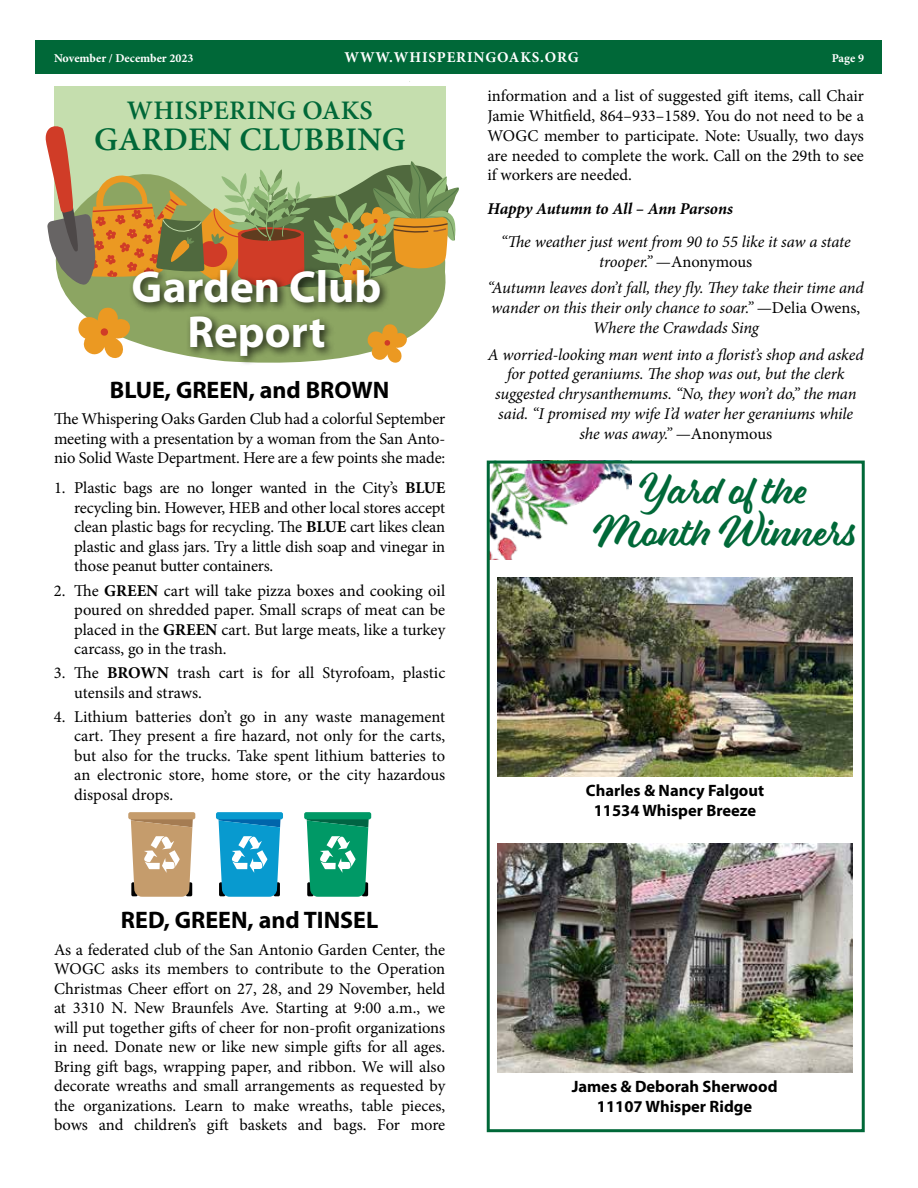
<style>
.page{position:relative;width:918px;height:1188px;background:#fff}
.page>*{position:absolute;margin:0;border:0;box-sizing:border-box;transform-origin:0 0}
.t1{font:700 45px/45px "Myriad Pro";color:#fff;text-align:center}
.t2{font:40.5px/42px "Eds Market Main Script";color:#006838;text-align:center}
.t3{font:600 33px "Minion Pro";letter-spacing:.01em;color:#006838}
.t4{font:600 26.85px "Minion Pro";letter-spacing:.01em;color:#006838}
.t5{font:700 24px "Myriad Pro";color:#000}
.t6{font:16.5px/19.5px "Minion Pro";letter-spacing:-.005em;color:#000;text-align:justify}
.t7{font:italic 16.5px/19.8px "Minion Pro";letter-spacing:-.01em;color:#000;text-align:center}
.t8{font:700 16.5px/19.8px "Myriad Pro";color:#000;text-align:center}
.t9{font:italic 700 16.5px "Minion Pro";letter-spacing:-.01em;color:#000}
.t10{font:700 15px "Minion Pro";letter-spacing:.06em;color:#fff}
.t11{font:700 12px "Minion Pro";color:#fff}
.s1{font-weight:700}
.s2{font-style:normal}
</style>
<div class="page">
<div style="left:36px;top:40px;width:846px;height:34px;background:#006838"></div>
<svg style="left:486px;top:966px;width:1px;height:13px"></svg>
<img style="left:491px;top:465px;width:141px;height:95px">
<div style="left:487px;top:461px;width:378px;height:671px;border:3px solid #006838"></div>
<div style="left:54px;top:86px;width:392px;height:155px;background:#c5deae"></div>
<svg style="left:62px;top:288px;width:383px;height:50px;fill:#8ca562"></svg>
<svg style="left:46px;top:126px;width:413px;height:162px"></svg>
<div style="left:128px;top:266px;width:263px;height:101px;background:#000;opacity:.75"></div>
<svg style="left:77px;top:307px;width:54px;height:52px"></svg>
<svg style="left:366px;top:324px;width:41px;height:39px"></svg>
<img style="left:497px;top:578px;width:355px;height:199px">
<img style="left:497px;top:844px;width:355px;height:229px">
<div style="left:128px;top:812px;width:67px;height:7px;background:#c59c6c;border-radius:2px"></div>
<svg style="left:131px;top:819px;width:62px;height:78px;background:#c8a67f"></svg>
<div style="left:304px;top:812px;width:67px;height:7px;background:#096;border-radius:2px"></div>
<svg style="left:307px;top:819px;width:62px;height:78px;background:#27a279"></svg>
<div style="left:216px;top:812px;width:67px;height:7px;background:#089acf;border-radius:2px"></div>
<svg style="left:218px;top:819px;width:63px;height:78px;background:#31a5d1"></svg>
<p class="t11" style="left:54px;top:50px;width:141px">November / December 2023</p>
<p class="t10" style="left:344px;top:47px;width:236px">WWW.WHISPERINGOAKS.ORG</p>
<p class="t11" style="left:832px;top:49px;width:34px">Page 9</p>
<h3 class="t4" style="left:127px;top:92px;width:247px">WHISPERING OAKS</h3>
<h3 class="t3" style="left:94px;top:117px;width:313px">GARDEN CLUBBING</h3>
<h1 class="t1" style="left:132px;top:263px;width:251px">Garden Club<br>Report</h1>
<h3 class="t5" style="left:110px;top:374px;width:281px">BLUE, GREEN, and BROWN</h3>
<p class="t6" style="left:54px;top:409px;width:393px">The Whispering Oaks Garden Club had a colorful September meeting with a presentation by a woman from the San Anto&shy;nio Solid Waste Department. Here are a few points she made:</p>
<p class="t6" style="left:74px;top:479px;width:373px;text-indent:-20px">1. Plastic bags are no longer wanted in the City’s <span class="s1">BLUE </span>recycling bin. However, HEB and other local stores accept clean plastic bags for recycling. The <span class="s1">BLUE</span> cart likes clean plastic and glass jars. Try a little dish soap and vinegar in those peanut butter containers.</p>
<p class="t6" style="left:74px;top:581px;width:373px;text-indent:-20px">2. The <span class="s1">GREEN</span> cart will take pizza boxes and cooking oil poured on shredded paper. Small scraps of meat can be placed in the <span class="s1">GREEN</span> cart. But large meats, like a turkey carcass, go in the trash.</p>
<p class="t6" style="left:74px;top:663px;width:373px;text-indent:-20px">3. The <span class="s1">BROWN</span> trash cart is for all Styrofoam, plastic utensils and straws.</p>
<p class="t6" style="left:74px;top:707px;width:373px;text-indent:-20px">4. Lithium batteries don’t go in any waste management cart. They present a fire hazard, not only for the carts, but also for the trucks. Take spent lithium batteries to an electronic store, home store, or the city hazardous disposal drops.</p>
<h3 class="t5" style="left:121px;top:905px;width:259px">RED, GREEN, and TINSEL</h3>
<p class="t6" style="left:54px;top:940px;width:393px">As a federated club of the San Antonio Garden Center, the WOGC asks its members to contribute to the Operation Christmas Cheer effort on 27, 28, and 29 November, held at 3310 N. New Braunfels Ave. Starting at 9:00 a.m., we will put together gifts of cheer for non-profit organizations in need. Donate new or like new simple gifts for all ages.<br>Bring gift bags, wrapping paper, and ribbon. We will also decorate wreaths and small arrangements as requested by the organizations. Learn to make wreaths, table pieces, bows and children’s gift baskets and bags. For more</p>
<p class="t6" style="left:488px;top:86px;width:378px">information and a list of suggested gift items, call Chair Jamie Whitfield, 864–933–1589. You do not need to be a WOGC member to participate. Note: Usually, two days are needed to complete the work. Call on the 29th to see if workers are needed.</p>
<p class="t9" style="left:488px;top:197px;width:247px">Happy Autumn to All – Ann Parsons</p>
<p class="t7" style="left:501px;top:232px;width:352px">“The weather just went from 90 to 55 like it saw a state trooper.” <span class="s2">—Anonymous</span></p>
<p class="t7" style="left:488px;top:278px;width:378px">“Autumn leaves don’t fall, they fly. They take their time and wander on this their only chance to soar.” <span class="s2">—Delia Owens,<br></span>Where the Crawdads Sing</p>
<p class="t7" style="left:488px;top:344px;width:378px">A worried-looking man went into a florist’s shop and asked for potted geraniums. The shop was out, but the clerk suggested chrysanthemums. “No, they won’t do,” the man said. “I promised my wife I’d water her geraniums while she was away.” <span class="s2">—Anonymous</span></p>
<h2 class="t2" style="left:593px;top:468px;width:265px">Yard of the<br>Month Winners</h2>
<p class="t8" style="left:586px;top:780px;width:180px">Charles &amp; Nancy Falgout<br>11534 Whisper Breeze</p>
<p class="t8" style="left:572px;top:1076px;width:207px">James &amp; Deborah Sherwood<br>11107 Whisper Ridge</p>
</div>
